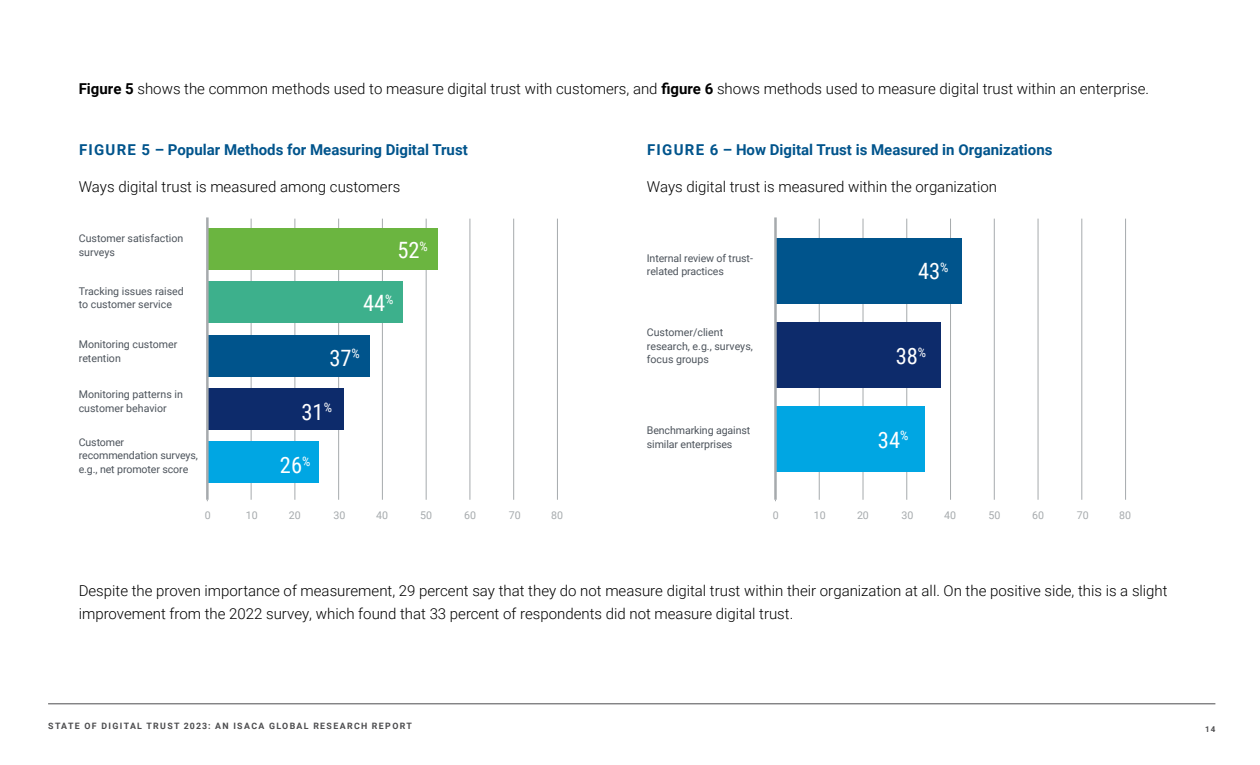
<style>
.page{position:relative;width:1260px;height:765px;background:#fff}
.page>*{position:absolute;margin:0;border:0;box-sizing:border-box;transform-origin:0 0}
.Body_Copy_12_16{font:22.5px "Roboto Condensed";color:#fff}
.Body_Copy_12_16-2{font:300 15px/22.5px "Roboto";color:#000}
.Figure_Title{font:700 15px "Roboto";color:#00548c}
.Body_Copy_12_16-3{font:10.62px/13.8px "Roboto";color:#4d545c}
.Body_Copy_12_16-4{font:10.62px "Roboto";color:#a6aaad}
.t1{font:700 8.75px "Roboto";letter-spacing:.155em;color:#4d4d4f}
.t2{font:700 8px "Roboto";color:#4d4d4f}
.s1{font-weight:700}
</style>
<div class="page">
<hr style="left:48px;top:704px;width:1167px;height:1px;background:#4d4d4f">
<hr style="left:251px;top:219px;width:1px;height:281px;background:#a6aaad">
<hr style="left:295px;top:219px;width:1px;height:281px;background:#a6aaad">
<hr style="left:338px;top:219px;width:1px;height:281px;background:#a6aaad">
<hr style="left:382px;top:219px;width:1px;height:281px;background:#a6aaad">
<hr style="left:426px;top:219px;width:1px;height:281px;background:#a6aaad">
<hr style="left:470px;top:219px;width:1px;height:281px;background:#a6aaad">
<hr style="left:513px;top:219px;width:1px;height:281px;background:#a6aaad">
<hr style="left:557px;top:219px;width:1px;height:281px;background:#a6aaad">
<div style="left:207px;top:441px;width:112px;height:42px;background:#00a6e3"></div>
<div style="left:207px;top:388px;width:137px;height:42px;background:#0d2b6b"></div>
<div style="left:207px;top:335px;width:163px;height:42px;background:#00548c"></div>
<div style="left:207px;top:281px;width:196px;height:41px;background:#3db08c"></div>
<div style="left:207px;top:228px;width:230px;height:41px;background:#6bb540"></div>
<hr style="left:206px;top:217px;width:3px;height:283px;background:#a6aaad">
<hr style="left:819px;top:219px;width:1px;height:281px;background:#a6aaad">
<hr style="left:863px;top:219px;width:1px;height:281px;background:#a6aaad">
<hr style="left:907px;top:219px;width:1px;height:281px;background:#a6aaad">
<hr style="left:950px;top:219px;width:1px;height:281px;background:#a6aaad">
<hr style="left:994px;top:219px;width:1px;height:281px;background:#a6aaad">
<hr style="left:1038px;top:219px;width:1px;height:281px;background:#a6aaad">
<hr style="left:1082px;top:219px;width:1px;height:281px;background:#a6aaad">
<hr style="left:1125px;top:219px;width:1px;height:281px;background:#a6aaad">
<div style="left:775px;top:406px;width:150px;height:66px;background:#00a6e3"></div>
<div style="left:775px;top:322px;width:166px;height:66px;background:#0d2b6b"></div>
<div style="left:775px;top:238px;width:187px;height:65px;background:#00548c"></div>
<hr style="left:774px;top:217px;width:3px;height:283px;background:#a6aaad">
<p class="Body_Copy_12_16-2" style="left:79px;top:77px;width:1072px"><span class="s1">Figure 5</span> shows the common methods used to measure digital trust with customers, and <span class="s1">figure 6</span> shows methods used to measure digital trust within an enterprise.</p>
<p class="Figure_Title" style="left:79px;top:139px;width:390px">FIGURE 5 – Popular Methods for Measuring Digital Trust</p>
<p class="Body_Copy_12_16-2" style="left:79px;top:175px;width:323px">Ways digital trust is measured among customers</p>
<p class="Body_Copy_12_16-3" style="left:79px;top:231px;width:106px">Customer satisfaction surveys</p>
<p class="Body_Copy_12_16" style="left:397px;top:234px;width:32px">52<sup>%</sup></p>
<p class="Body_Copy_12_16-3" style="left:79px;top:284px;width:107px">Tracking issues raised to customer service</p>
<p class="Body_Copy_12_16" style="left:363px;top:288px;width:32px">44<sup>%</sup></p>
<p class="Body_Copy_12_16-3" style="left:79px;top:337px;width:100px">Monitoring customer retention</p>
<p class="Body_Copy_12_16-3" style="left:79px;top:387px;width:106px">Monitoring patterns in customer behavior</p>
<p class="Body_Copy_12_16-3" style="left:79px;top:435px;width:121px">Customer recommendation surveys, e.g., net promoter score</p>
<p class="Body_Copy_12_16" style="left:329px;top:342px;width:32px">37<sup>%</sup></p>
<p class="Body_Copy_12_16" style="left:302px;top:396px;width:32px">31<sup>%</sup></p>
<p class="Body_Copy_12_16" style="left:280px;top:449px;width:32px">26<sup>%</sup></p>
<p class="Body_Copy_12_16-4" style="left:205px;top:507px;width:7px">0</p>
<p class="Body_Copy_12_16-4" style="left:246px;top:507px;width:13px">10</p>
<p class="Body_Copy_12_16-4" style="left:289px;top:507px;width:13px">20</p>
<p class="Body_Copy_12_16-4" style="left:333px;top:507px;width:13px">30</p>
<p class="Body_Copy_12_16-4" style="left:376px;top:507px;width:13px">40</p>
<p class="Body_Copy_12_16-4" style="left:420px;top:507px;width:13px">50</p>
<p class="Body_Copy_12_16-4" style="left:464px;top:507px;width:13px">60</p>
<p class="Body_Copy_12_16-4" style="left:509px;top:507px;width:13px">70</p>
<p class="Body_Copy_12_16-4" style="left:551px;top:507px;width:13px">80</p>
<p class="Figure_Title" style="left:647px;top:139px;width:407px">FIGURE 6 – How Digital Trust is Measured in Organizations</p>
<p class="Body_Copy_12_16-2" style="left:647px;top:175px;width:352px">Ways digital trust is measured within the organization</p>
<p class="Body_Copy_12_16-3" style="left:647px;top:251px;width:108px">Internal review of trust&shy;related practices</p>
<p class="Body_Copy_12_16-3" style="left:647px;top:325px;width:108px">Customer/client research, e.g., surveys, focus groups</p>
<p class="Body_Copy_12_16-3" style="left:647px;top:423px;width:105px">Benchmarking against similar enterprises</p>
<p class="Body_Copy_12_16" style="left:918px;top:255px;width:32px">43<sup>%</sup></p>
<p class="Body_Copy_12_16" style="left:896px;top:340px;width:32px">38<sup>%</sup></p>
<p class="Body_Copy_12_16" style="left:878px;top:424px;width:32px">34<sup>%</sup></p>
<p class="Body_Copy_12_16-4" style="left:773px;top:507px;width:7px">0</p>
<p class="Body_Copy_12_16-4" style="left:814px;top:507px;width:13px">10</p>
<p class="Body_Copy_12_16-4" style="left:857px;top:507px;width:13px">20</p>
<p class="Body_Copy_12_16-4" style="left:902px;top:507px;width:13px">30</p>
<p class="Body_Copy_12_16-4" style="left:944px;top:507px;width:13px">40</p>
<p class="Body_Copy_12_16-4" style="left:988px;top:507px;width:13px">50</p>
<p class="Body_Copy_12_16-4" style="left:1032px;top:507px;width:13px">60</p>
<p class="Body_Copy_12_16-4" style="left:1077px;top:507px;width:13px">70</p>
<p class="Body_Copy_12_16-4" style="left:1119px;top:507px;width:13px">80</p>
<p class="Body_Copy_12_16-2" style="left:79px;top:579px;width:1090px">Despite the proven importance of measurement, 29 percent say that they do not measure digital trust within their organization at all. On the positive side, this is a slight improvement from the 2022 survey, which found that 33 percent of respondents did not measure digital trust.</p>
<p class="t1" style="left:48px;top:720px;width:365px">STATE OF DIGITAL TRUST 2023: AN ISACA GLOBAL RESEARCH REPORT</p>
<p class="t2" style="left:1205px;top:723px;width:12px">14</p>
</div>
